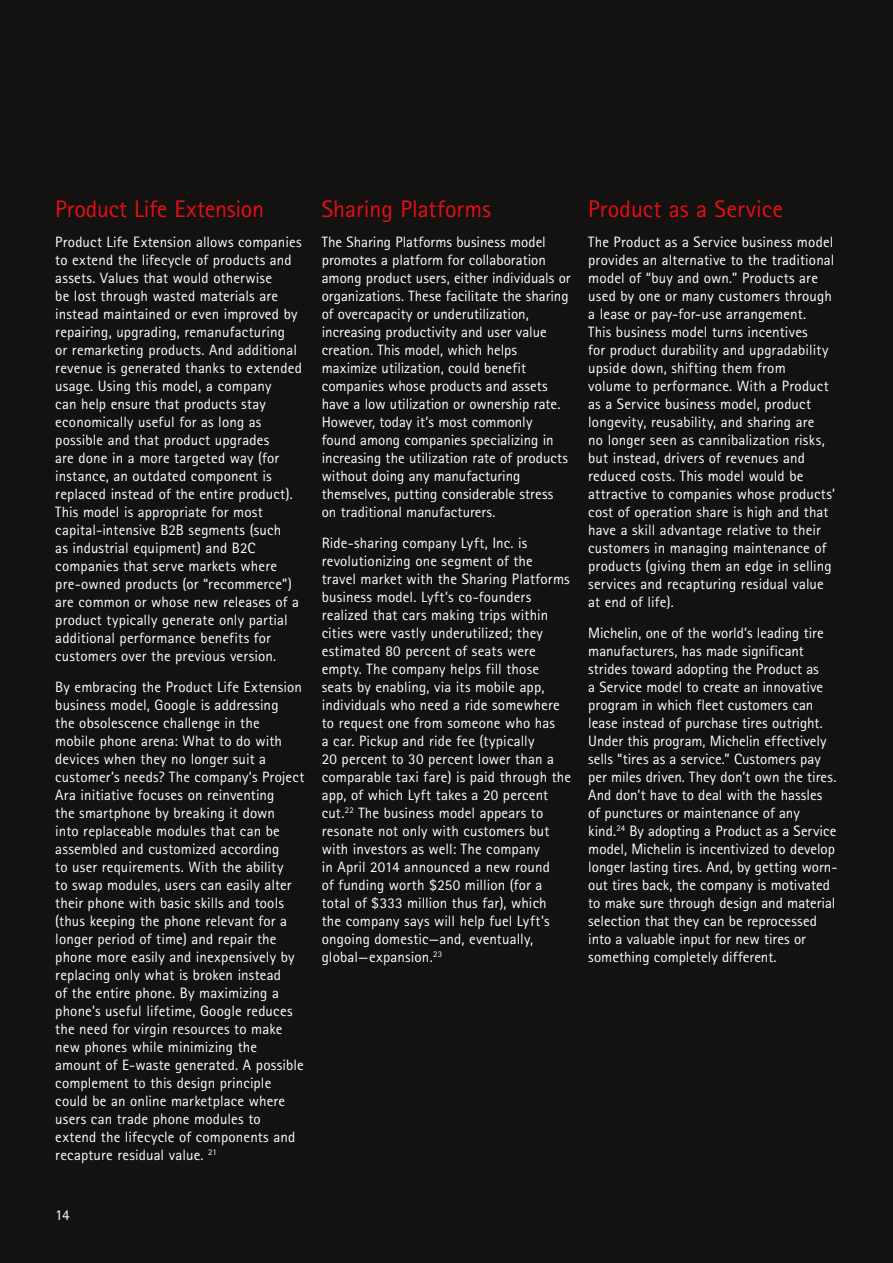
<style>
.page{position:relative;width:893px;height:1263px;background:#141211}
.page>*{position:absolute;margin:0;border:0;box-sizing:border-box;transform-origin:0 0}
.t1{font:24px "Rotis Sans Seriffor ACN";color:#e60e15}
.t2{font:15px/18px "Rotis Sans Seriffor ACN";letter-spacing:.01em;color:#fff}
.t3{font:15px "Rotis Sans Seriffor ACN";color:#fff}
</style>
<div class="page">
<h1 class="t1" style="left:55px;top:194px;width:210px">Product Life Extension</h1>
<p class="t2" style="left:55px;top:233px;width:248px">Product Life Extension allows companies to extend the lifecycle of products and assets. Values that would otherwise<br>be lost through wasted materials are instead maintained or even improved by repairing, upgrading, remanufacturing<br>or remarketing products. And additional revenue is generated thanks to extended usage. Using this model, a company<br>can help ensure that products stay economically useful for as long as possible and that product upgrades<br>are done in a more targeted way (for instance, an outdated component is replaced instead of the entire product).<br>This model is appropriate for most capital-intensive B2B segments (such<br>as industrial equipment) and B2C companies that serve markets where pre-owned products (or “recommerce”) are common or whose new releases of a product typically generate only partial additional performance benefits for customers over the previous version.</p>
<p class="t2" style="left:55px;top:678px;width:251px">By embracing the Product Life Extension business model, Google is addressing<br>the obsolescence challenge in the<br>mobile phone arena: What to do with devices when they no longer suit a customer’s needs? The company’s Project Ara initiative focuses on reinventing<br>the smartphone by breaking it down<br>into replaceable modules that can be assembled and customized according<br>to user requirements. With the ability<br>to swap modules, users can easily alter their phone with basic skills and tools (thus keeping the phone relevant for a longer period of time) and repair the phone more easily and inexpensively by replacing only what is broken instead<br>of the entire phone. By maximizing a phone’s useful lifetime, Google reduces the need for virgin resources to make new phones while minimizing the amount of E-waste generated. A possible complement to this design principle could be an online marketplace where users can trade phone modules to extend the lifecycle of components and recapture residual value. <sup>21</sup></p>
<h1 class="t1" style="left:322px;top:194px;width:171px">Sharing Platforms</h1>
<p class="t2" style="left:322px;top:233px;width:250px">The Sharing Platforms business model promotes a platform for collaboration among product users, either individuals or organizations. These facilitate the sharing of overcapacity or underutilization, increasing productivity and user value creation. This model, which helps maximize utilization, could benefit companies whose products and assets have a low utilization or ownership rate.<br>However, today it’s most commonly<br>found among companies specializing in increasing the utilization rate of products without doing any manufacturing themselves, putting considerable stress on traditional manufacturers.</p>
<p class="t2" style="left:322px;top:534px;width:251px">Ride-sharing company Lyft, Inc. is revolutionizing one segment of the<br>travel market with the Sharing Platforms business model. Lyft’s co-founders realized that cars making trips within cities were vastly underutilized; they estimated 80 percent of seats were empty. The company helps fill those seats by enabling, via its mobile app, individuals who need a ride somewhere to request one from someone who has<br>a car. Pickup and ride fee (typically<br>20 percent to 30 percent lower than a comparable taxi fare) is paid through the app, of which Lyft takes a 20 percent cut.<sup>22</sup> The business model appears to resonate not only with customers but with investors as well: The company<br>in April 2014 announced a new round<br>of funding worth $250 million (for a total of $333 million thus far), which<br>the company says will help fuel Lyft’s ongoing domestic—and, eventually, global—expansion.<sup>23</sup></p>
<h1 class="t1" style="left:588px;top:194px;width:196px">Product as a Service</h1>
<p class="t2" style="left:588px;top:233px;width:248px">The Product as a Service business model provides an alternative to the traditional model of “buy and own.” Products are used by one or many customers through a lease or pay-for-use arrangement.<br>This business model turns incentives<br>for product durability and upgradability upside down, shifting them from<br>volume to performance. With a Product as a Service business model, product longevity, reusability, and sharing are<br>no longer seen as cannibalization risks, but instead, drivers of revenues and reduced costs. This model would be attractive to companies whose products’ cost of operation share is high and that have a skill advantage relative to their customers in managing maintenance of products (giving them an edge in selling services and recapturing residual value at end of life).</p>
<p class="t2" style="left:588px;top:624px;width:251px">Michelin, one of the world’s leading tire manufacturers, has made significant strides toward adopting the Product as<br>a Service model to create an innovative program in which fleet customers can lease instead of purchase tires outright.<br>Under this program, Michelin effectively sells “tires as a service.” Customers pay per miles driven. They don’t own the tires.<br>And don’t have to deal with the hassles of punctures or maintenance of any kind.<sup>24</sup> By adopting a Product as a Service model, Michelin is incentivized to develop longer lasting tires. And, by getting worn&shy;out tires back, the company is motivated to make sure through design and material selection that they can be reprocessed into a valuable input for new tires or something completely different.</p>
<p class="t3" style="left:55px;top:1205px;width:16px">14</p>
</div>
